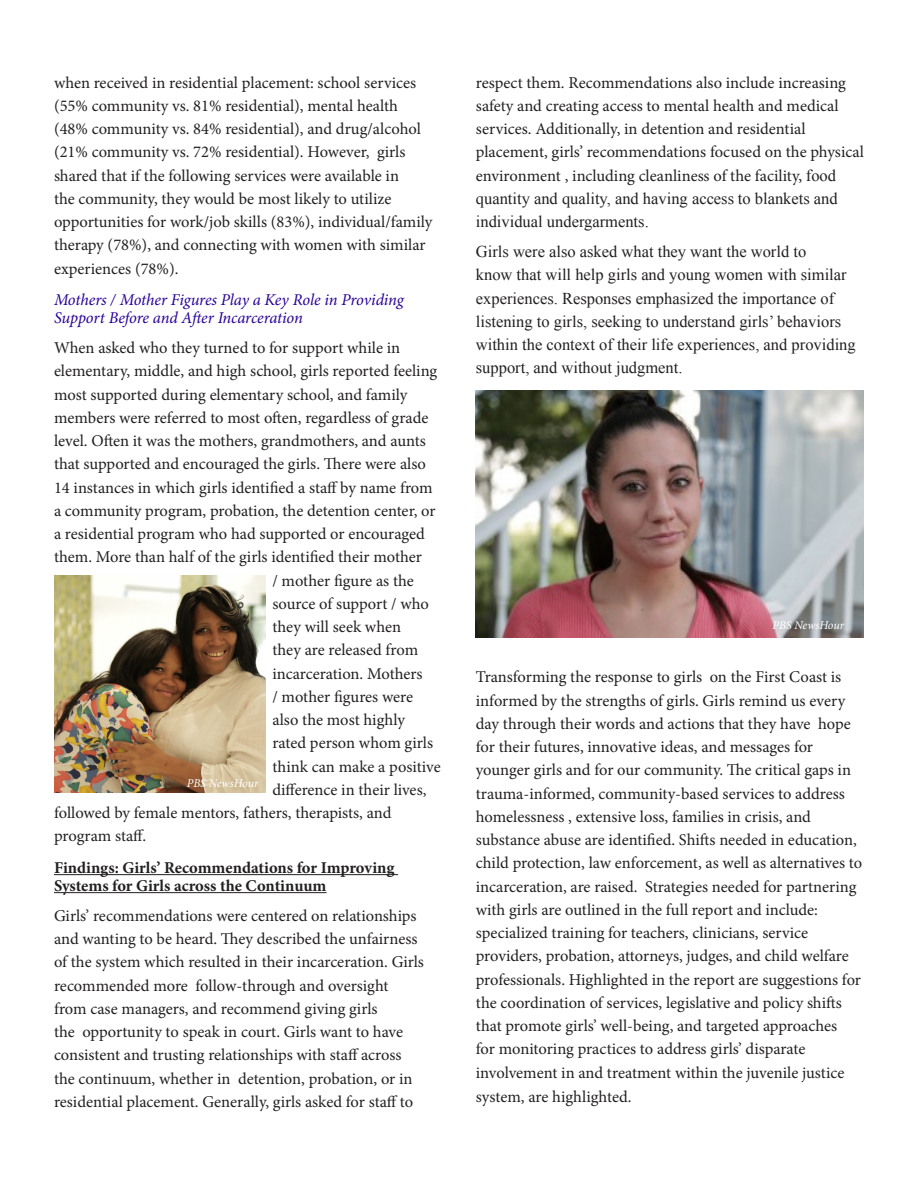
<style>
.page{position:relative;width:918px;height:1188px;background:#fff}
.page>*{position:absolute;margin:0;border:0;box-sizing:border-box;transform-origin:0 0}
.PathwayParagraphy{font:16.5px/23.2px "Minion Pro";color:#231f20}
.PathwayParagraphy-2{font:16.5px/23.2px "Times New Roman";color:#231f20}
.PathwayParagraphy-3{font:italic 16.5px/18px "Minion Pro";letter-spacing:-.01em;color:#290098}
.PathwayParagraphy-4{font:700 16.5px/18px "Minion Pro";color:#231f20}
.PathwayParagraphy-5{font:italic 12px "Minion Pro";letter-spacing:-.01em;color:#fff}
.s1{font-family:"Times New Roman"}
</style>
<div class="page">
<hr style="left:54px;top:874px;width:344px;height:1px;background:#231f20">
<hr style="left:54px;top:892px;width:273px;height:1px;background:#231f20">
<img style="left:54px;top:576px;width:212px;height:216px">
<img style="left:476px;top:390px;width:388px;height:247px">
<p class="PathwayParagraphy" style="left:54px;top:71px;width:380px">when received in residential placement: school services (55% community vs. 81% residential), mental health (48% community vs. 84% residential), and drug/alcohol (21% community vs. 72% residential). However, girls shared that if the following services were available in<br>the community, they would be most likely to utilize opportunities for work/job skills (83%), individual/family therapy (78%), and connecting with women with similar experiences (78%).</p>
<p class="PathwayParagraphy-3" style="left:54px;top:291px;width:351px">Mothers / Mother Figures Play a Key Role in Providing<br>Support Before and After Incarceration</p>
<p class="PathwayParagraphy" style="left:54px;top:336px;width:348px">When asked who they turned to for support while in</p>
<p class="PathwayParagraphy" style="left:54px;top:360px;width:385px">elementary, middle, and high school, girls reported feeling</p>
<p class="PathwayParagraphy" style="left:54px;top:383px;width:355px">most supported during elementary school, and family</p>
<p class="PathwayParagraphy" style="left:54px;top:406px;width:376px">members were referred to most often, regardless of grade</p>
<p class="PathwayParagraphy" style="left:54px;top:429px;width:373px">level. Often it was the mothers, grandmothers, and aunts</p>
<p class="PathwayParagraphy" style="left:54px;top:453px;width:374px">that supported and encouraged the girls. There were also</p>
<p class="PathwayParagraphy" style="left:54px;top:476px;width:380px">14 instances in which girls identified a staff by name from</p>
<p class="PathwayParagraphy" style="left:54px;top:499px;width:383px">a community program, probation, the detention center, or</p>
<p class="PathwayParagraphy" style="left:54px;top:522px;width:372px">a residential program who had supported or encouraged</p>
<p class="PathwayParagraphy" style="left:54px;top:546px;width:370px">them. More than half of the girls identified their mother</p>
<p class="PathwayParagraphy" style="left:272px;top:569px;width:143px">/ mother figure as the</p>
<p class="PathwayParagraphy" style="left:272px;top:592px;width:158px">source of support / who</p>
<p class="PathwayParagraphy" style="left:272px;top:615px;width:130px">they will seek when</p>
<p class="PathwayParagraphy" style="left:272px;top:639px;width:147px">they are released from</p>
<p class="PathwayParagraphy" style="left:272px;top:662px;width:152px">incarceration. Mothers</p>
<p class="PathwayParagraphy" style="left:272px;top:685px;width:142px">/ mother figures were</p>
<p class="PathwayParagraphy" style="left:272px;top:708px;width:134px">also the most highly</p>
<p class="PathwayParagraphy" style="left:272px;top:732px;width:162px">rated person whom girls</p>
<p class="PathwayParagraphy" style="left:272px;top:755px;width:170px">think can make a positive</p>
<p class="PathwayParagraphy" style="left:272px;top:778px;width:156px">difference in their lives,</p>
<p class="PathwayParagraphy" style="left:54px;top:801px;width:339px">followed by female mentors, fathers, therapists, and</p>
<p class="PathwayParagraphy" style="left:54px;top:825px;width:94px">program staff.</p>
<p class="PathwayParagraphy-4" style="left:54px;top:859px;width:342px">Findings: Girls’ Recommendations for Improving<br>Systems for Girls across the Continuum</p>
<p class="PathwayParagraphy" style="left:54px;top:904px;width:372px">Girls’ recommendations were centered on relationships and wanting to be heard. They described the unfairness of the system which resulted in their incarceration. Girls recommended more follow-through and oversight from case managers, and recommend giving girls<br>the opportunity to speak in court. Girls want to have consistent and trusting relationships with staff across the continuum, whether in detention, probation, or in residential placement. Generally, girls asked for staff to</p>
<p class="PathwayParagraphy-5" style="left:187px;top:775px;width:73px">PBS NewsHour</p>
<p class="PathwayParagraphy" style="left:476px;top:71px;width:390px">respect them. Recommendations also include increasing safety and creating access to mental health and medical services. Additionally, in detention and residential placement, girls’ recommendations focused on the physical environment , including cleanliness of the facility, <span class="s1">food quantity and quality, and having access to blankets and individual undergarments.</span></p>
<p class="PathwayParagraphy-2" style="left:476px;top:240px;width:381px">Girls were also asked what they want the world to<br>know that will help girls and young women with similar experiences. Responses emphasized the importance of listening to girls, seeking to understand girls’ behaviors within the context of their life experiences, and providing support, and without judgment.</p>
<p class="PathwayParagraphy-5" style="left:773px;top:617px;width:73px">PBS NewsHour</p>
<p class="PathwayParagraphy" style="left:476px;top:666px;width:388px">Transforming the response to girls on the First Coast is informed by the strengths of girls. Girls remind us every day through their words and actions that they have hope for their futures, innovative ideas, and messages for younger girls and for our community. The critical gaps in trauma-informed, community-based services to address homelessness , extensive loss, families in crisis, and substance abuse are identified. Shifts needed in education, child protection, law enforcement, as well as alternatives to incarceration, are raised. Strategies needed for partnering with girls are outlined in the full report and include: specialized training for teachers, clinicians, service providers, probation, attorneys, judges, and child welfare professionals. Highlighted in the report are suggestions for the coordination of services, legislative and policy shifts that promote girls’ well-being, and targeted approaches<br>for monitoring practices to address girls’ disparate involvement in and treatment within the juvenile justice system, are highlighted.</p>
</div>
